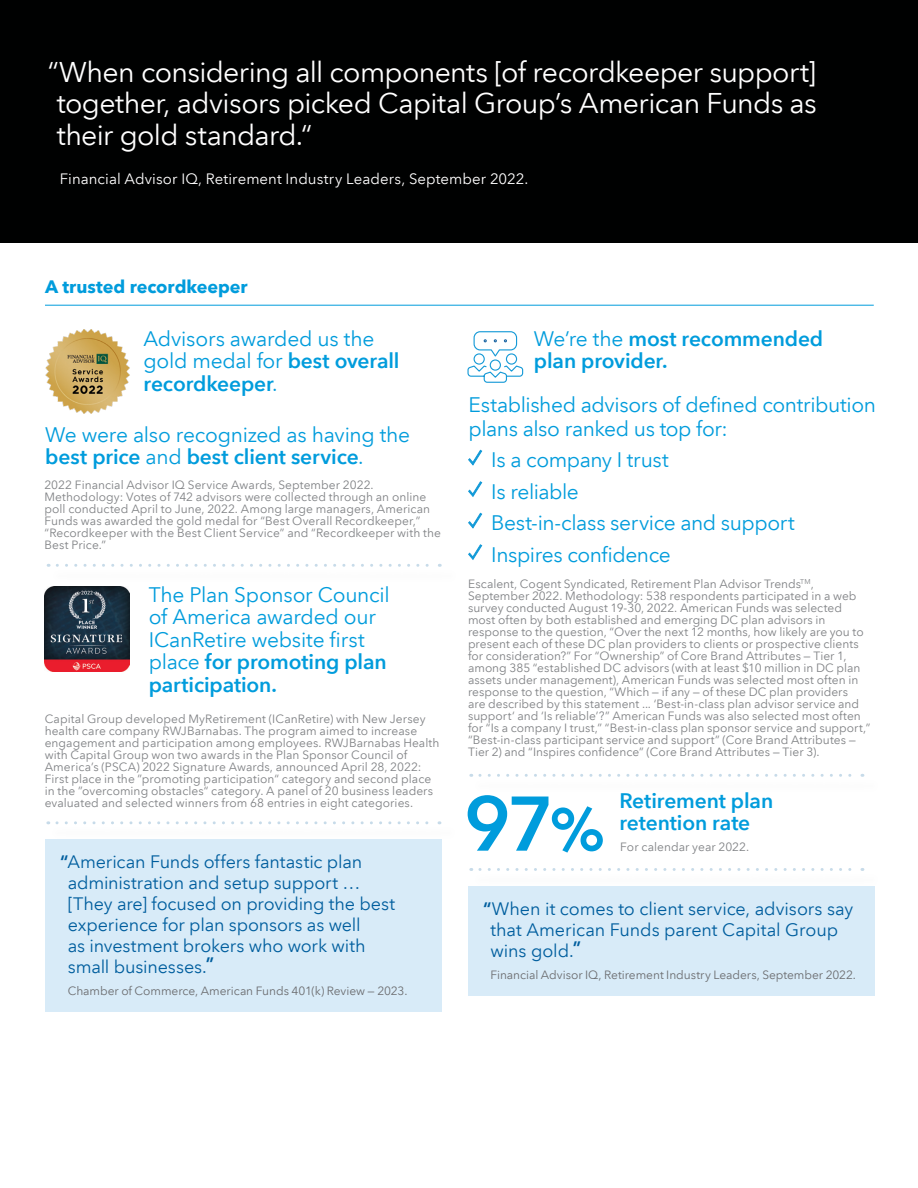
<style>
.page{position:relative;width:918px;height:1188px;background:#fff}
.page>*{position:absolute;margin:0;border:0;box-sizing:border-box;transform-origin:0 0}
.Demi_12_pt_80__BLK{font:600 76.5px "Avenir Next LT Com";color:#009cdc}
.t1{font:28.5px/31.5px "Avenir Next LT Com";letter-spacing:-.025em;color:#fff;text-align:justify}
.t2{font:21px/22.5px "Avenir Next LT Com";letter-spacing:-.015em;color:#009cdc}
.t3{font:600 21px/22.5px "Avenir Next LT Com";letter-spacing:-.005em;color:#009cdc}
.t4{font:18px/21px "Avenir Next LT Com";letter-spacing:-.01em;color:#005e9e}
.Demi_12_pt_80__BLK-2{font:700 18px "Avenir Next LT Com";letter-spacing:-.005em;color:#009cdc}
.t5{font:15px "Avenir Next LT Com";letter-spacing:.005em;color:#fff}
.t6{font:12px/12px "Avenir Next LT Com";letter-spacing:.005em;color:#808285}
.t7{font:12px "Avenir Next LT Com";letter-spacing:-.005em;color:#6c6d70}
.s1{font-weight:600}
.s2{font-weight:400}
.s3{font-size:60px}
</style>
<div class="page">
<div style="left:0;top:0;width:918px;height:243px;background:#000101"></div>
<div style="left:45px;top:839px;width:397px;height:173px;background:#d8ebf8"></div>
<div style="left:468px;top:886px;width:406px;height:110px;background:#d8ebf8"></div>
<hr style="left:45px;top:305px;width:829px;height:1px;background:#009cdc">
<svg style="left:468px;top:450px;width:14px;height:15px"></svg>
<svg style="left:468px;top:482px;width:14px;height:15px"></svg>
<svg style="left:468px;top:513px;width:14px;height:15px"></svg>
<svg style="left:468px;top:545px;width:14px;height:15px"></svg>
<svg style="left:57px;top:564px;width:383px;height:3px"></svg>
<div style="left:50px;top:824px;width:408px;height:19px;background:#231f20;opacity:.75"></div>
<svg style="left:57px;top:821px;width:383px;height:3px"></svg>
<div style="left:473px;top:871px;width:408px;height:18px;background:#231f20;opacity:.75"></div>
<svg style="left:480px;top:868px;width:383px;height:3px"></svg>
<svg style="left:480px;top:774px;width:383px;height:3px"></svg>
<svg style="left:467px;top:331px;width:57px;height:52px"></svg>
<img style="left:45px;top:587px;width:85px;height:85px">
<img style="left:45px;top:330px;width:85px;height:83px">
<p class="t1" style="left:57px;top:56px;width:762px;text-indent:-9px">“When considering all components [of recordkeeper support] together, advisors picked Capital Group’s American Funds as their gold standard.“</p>
<p class="t5" style="left:60px;top:169px;width:470px">Financial Advisor IQ, Retirement Industry Leaders, September 2022.</p>
<p class="Demi_12_pt_80__BLK-2" style="left:45px;top:275px;width:204px">A trusted recordkeeper</p>
<p class="t2" style="left:144px;top:327px;width:258px">Advisors awarded us the gold medal for <span class="s1">best overall recordkeeper</span>.</p>
<p class="t2" style="left:45px;top:423px;width:366px">We were also recognized as having the <span class="s1">best price</span> and <span class="s1">best client service</span>.</p>
<p class="t6" style="left:44px;top:479px;width:398px">2022 Financial Advisor IQ Service Awards, September 2022.<br>Methodology: Votes of 742 advisors were collected through an online poll conducted April to June, 2022. Among large managers, American Funds was awarded the gold medal for “Best Overall Recordkeeper,” “Recordkeeper with the Best Client Service” and “Recordkeeper with the Best Price.”</p>
<p class="t2" style="left:149px;top:583px;width:243px">The Plan Sponsor Council of America awarded our<br>ICanRetire website first place <span class="s1">for promoting plan participation.</span></p>
<p class="t6" style="left:45px;top:712px;width:396px">Capital Group developed MyRetirement (ICanRetire) with New Jersey health care company RWJBarnabas. The program aimed to increase engagement and participation among employees. RWJBarnabas Health with Capital Group won two awards in the Plan Sponsor Council of America’s (PSCA) 2022 Signature Awards, announced April 28, 2022:<br>First place in the ”promoting participation“ category and second place in the ”overcoming obstacles“ category. A panel of 20 business leaders evaluated and selected winners from 68 entries in eight categories.</p>
<p class="t4" style="left:68px;top:851px;width:329px;text-indent:-8px"><span class="s1">“</span>American Funds offers fantastic plan administration and setup support … [They are] focused on providing the best experience for plan sponsors as well<br>as investment brokers who work with small businesses.<sup>”</sup></p>
<p class="t7" style="left:68px;top:984px;width:341px">Chamber of Commerce, American Funds 401(k) Review — 2023.</p>
<p class="t3" style="left:534px;top:327px;width:291px"><span class="s2">We’re the</span> most recommended plan provider.</p>
<p class="t2" style="left:469px;top:393px;width:409px;line-height:24px">Established advisors of defined contribution plans also ranked us top for:</p>
<p class="t2" style="left:491px;top:449px;width:179px">Is a company I trust</p>
<p class="t2" style="left:491px;top:480px;width:89px">Is reliable</p>
<p class="t2" style="left:491px;top:512px;width:305px">Best-in-class service and support</p>
<p class="t2" style="left:491px;top:543px;width:181px">Inspires confidence</p>
<p class="t6" style="left:468px;top:578px;width:404px">Escalent, Cogent Syndicated, Retirement Plan Advisor Trends<sup>TM</sup>, September 2022. Methodology: 538 respondents participated in a web survey conducted August 19-30, 2022. American Funds was selected most often by both established and emerging DC plan advisors in response to the question, “Over the next 12 months, how likely are you to present each of these DC plan providers to clients or prospective clients for consideration?” For “Ownership” of Core Brand Attributes — Tier 1, among 385 “established DC advisors (with at least $10 million in DC plan assets under management), American Funds was selected most often in response to the question, “Which — if any — of these DC plan providers<br>are described by this statement ... ‘Best-in-class plan advisor service and support‘ and ‘Is reliable’?” American Funds was also selected most often for “Is a company I trust,” “Best-in-class plan sponsor service and support,” “Best-in-class participant service and support” (Core Brand Attributes — Tier 2) and “Inspires confidence” (Core Brand Attributes — Tier 3).</p>
<p class="Demi_12_pt_80__BLK" style="left:464px;top:777px;width:143px">97<span class="s3">%</span></p>
<p class="t3" style="left:619px;top:789px;width:155px">Retirement plan retention rate</p>
<p class="t6" style="left:620px;top:841px;width:130px">For calendar year 2022.</p>
<p class="t4" style="left:491px;top:898px;width:364px;text-indent:-8px"><span class="s1">“</span>When it comes to client service, advisors say that American Funds parent Capital Group wins gold.<sup>”</sup></p>
<p class="t7" style="left:491px;top:968px;width:367px">Financial Advisor IQ, Retirement Industry Leaders, September 2022.</p>
</div>
